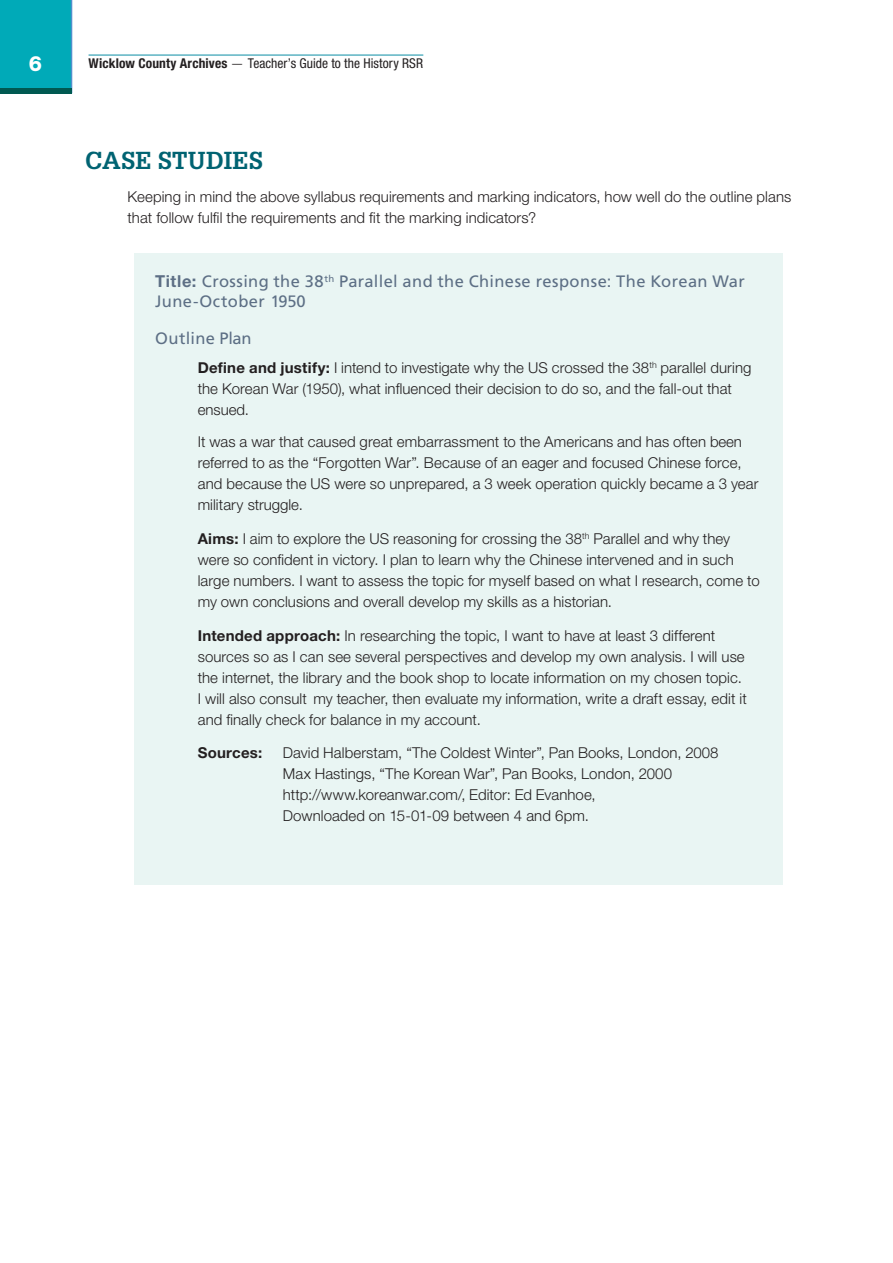
<style>
.page{position:relative;width:893px;height:1263px;background:#fff}
.page>*{position:absolute;margin:0;border:0;box-sizing:border-box;transform-origin:0 0}
.t1{font:700 24px "Glypha";letter-spacing:.015em;color:#006372}
.t2{font:800 21px "Helvetica Neue";color:#fff}
.t3{font:16.5px/19.8px "Frutiger LT Pro";letter-spacing:.025em;color:#5d6f85}
.t4{font:300 15px/21px "Helvetica Neue";letter-spacing:.005em;color:#231f20}
.t5{font:700 15px "Helvetica Neue";letter-spacing:.015em;color:#231f20}
.t6{font:condensed 13.5px "Helvetica Neue";letter-spacing:.005em;color:#231f20}
.s1{font-weight:700}
.s2{font-weight:300;font-stretch:normal}
.s3{font-family:"Helvetica Neue";font-weight:700}
</style>
<div class="page">
<hr style="left:89px;top:55px;width:334px;height:1px;background:#1692a8">
<div style="left:0;top:0;width:72px;height:88px;background:#00aab8"></div>
<div style="left:0;top:88px;width:72px;height:6px;background:#005951"></div>
<div style="left:134px;top:253px;width:648px;height:631px;background:#e9f5f3"></div>
<h2 class="t2" style="left:29px;top:51px;width:15px">6</h2>
<p class="t6" style="left:89px;top:56px;width:336px"><span class="s1">Wicklow County Archives</span> <span class="s2">—</span> Teacher’s Guide to the History RSR</p>
<h1 class="t1" style="left:85px;top:145px;width:179px">CASE STUDIES</h1>
<p class="t4" style="left:128px;top:186px;width:665px">Keeping in mind the above syllabus requirements and marking indicators, how well do the outline plans that follow fulfil the requirements and fit the marking indicators?</p>
<p class="t3" style="left:155px;top:272px;width:591px"><span class="s3">Title:</span> Crossing the 38<sup>th</sup> Parallel and the Chinese response: The Korean War<br>June-October 1950</p>
<p class="t3" style="left:155px;top:328px;width:98px">Outline Plan</p>
<p class="t4" style="left:198px;top:357px;width:555px"><span class="s1">Define and justify:</span> I intend to investigate why the US crossed the 38<sup>th</sup> parallel during the Korean War (1950), what influenced their decision to do so, and the fall-out that ensued.</p>
<p class="t4" style="left:198px;top:431px;width:562px">It was a war that caused great embarrassment to the Americans and has often been referred to as the “Forgotten War”. Because of an eager and focused Chinese force, and because the US were so unprepared, a 3 week operation quickly became a 3 year military struggle.</p>
<p class="t4" style="left:198px;top:528px;width:563px"><span class="s1">Aims:</span> I aim to explore the US reasoning for crossing the 38<sup>th</sup> Parallel and why they were so confident in victory. I plan to learn why the Chinese intervened and in such large numbers. I want to assess the topic for myself based on what I research, come to my own conclusions and overall develop my skills as a historian.</p>
<p class="t4" style="left:198px;top:624px;width:551px"><span class="s1">Intended approach:</span> In researching the topic, I want to have at least 3 different sources so as I can see several perspectives and develop my own analysis. I will use the internet, the library and the book shop to locate information on my chosen topic.<br>I will also consult my teacher, then evaluate my information, write a draft essay, edit it and finally check for balance in my account.</p>
<p class="t5" style="left:198px;top:744px;width:66px">Sources:</p>
<p class="t4" style="left:283px;top:742px;width:437px">David Halberstam, “The Coldest Winter”, Pan Books, London, 2008<br>Max Hastings, “The Korean War”, Pan Books, London, 2000 http://www.koreanwar.com/, Editor: Ed Evanhoe,<br>Downloaded on 15-01-09 between 4 and 6pm.</p>
</div>
